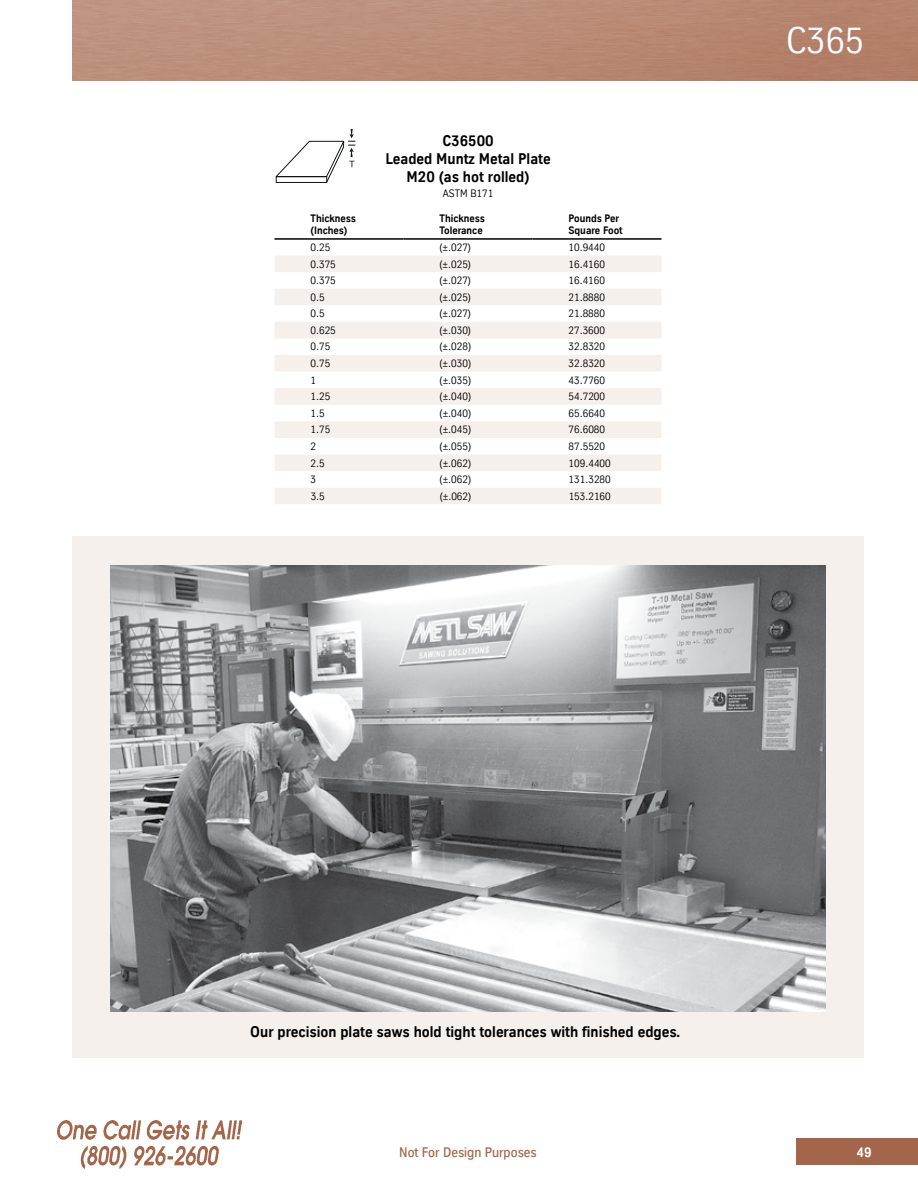
<style>
.page{position:relative;width:918px;height:1188px;background:#fff}
.page>*{position:absolute;margin:0;border:0;box-sizing:border-box;transform-origin:0 0}
.t1{font:36px "TK Type";color:#fff}
.t2{font:700 15px/18px "TK Type";color:#000;text-align:center}
.t3{font:500 13.5px "TK Type";color:#a4664a}
.t4{font:700 13.5px "TK Type";color:#fff}
.t5{font:10.5px "TK Type";color:#000}
.t6{font:700 10.5px/12px "TK Type";color:#000}
</style>
<div class="page">
<img style="left:72px;top:0;width:846px;height:80px">
<div style="left:796px;top:1138px;width:122px;height:28px;background:#a4664a"></div>
<img style="left:58px;top:1121px;width:183px;height:48px">
<div style="left:72px;top:536px;width:792px;height:522px;background:#f6f0ed"></div>
<svg style="left:275px;top:256px;width:386px;height:248px;fill:#f6f0ed"></svg>
<hr style="left:274px;top:238px;width:130px;height:2px;background:#000">
<hr style="left:404px;top:238px;width:128px;height:2px;background:#000">
<hr style="left:532px;top:238px;width:130px;height:2px;background:#000">
<svg style="left:275px;top:129px;width:80px;height:54px"></svg>
<img style="left:110px;top:566px;width:716px;height:446px">
<h2 class="t2" style="left:385px;top:132px;width:167px">C36500<br>Leaded Muntz Metal Plate<br>M20 (as hot rolled)</h2>
<p class="t5" style="left:443px;top:187px;width:52px">ASTM B171</p>
<p class="t6" style="left:310px;top:213px;width:47px">Thickness (Inches)</p>
<p class="t6" style="left:440px;top:213px;width:47px">Thickness<br>Tolerance</p>
<p class="t6" style="left:569px;top:213px;width:56px">Pounds Per<br>Square Foot</p>
<p class="t5" style="left:311px;top:241px;width:21px">0.25</p>
<p class="t5" style="left:440px;top:241px;width:33px">(±.027)</p>
<p class="t5" style="left:569px;top:241px;width:38px">10.9440</p>
<p class="t5" style="left:311px;top:258px;width:27px">0.375</p>
<p class="t5" style="left:440px;top:258px;width:33px">(±.025)</p>
<p class="t5" style="left:569px;top:258px;width:38px">16.4160</p>
<p class="t5" style="left:311px;top:275px;width:27px">0.375</p>
<p class="t5" style="left:440px;top:275px;width:33px">(±.027)</p>
<p class="t5" style="left:569px;top:275px;width:38px">16.4160</p>
<p class="t5" style="left:311px;top:291px;width:16px">0.5</p>
<p class="t5" style="left:440px;top:291px;width:33px">(±.025)</p>
<p class="t5" style="left:569px;top:291px;width:38px">21.8880</p>
<p class="t5" style="left:311px;top:308px;width:16px">0.5</p>
<p class="t5" style="left:440px;top:308px;width:33px">(±.027)</p>
<p class="t5" style="left:569px;top:308px;width:38px">21.8880</p>
<p class="t5" style="left:311px;top:324px;width:27px">0.625</p>
<p class="t5" style="left:440px;top:324px;width:33px">(±.030)</p>
<p class="t5" style="left:569px;top:324px;width:38px">27.3600</p>
<p class="t5" style="left:311px;top:341px;width:21px">0.75</p>
<p class="t5" style="left:440px;top:341px;width:33px">(±.028)</p>
<p class="t5" style="left:569px;top:341px;width:38px">32.8320</p>
<p class="t5" style="left:311px;top:358px;width:21px">0.75</p>
<p class="t5" style="left:440px;top:358px;width:33px">(±.030)</p>
<p class="t5" style="left:569px;top:358px;width:38px">32.8320</p>
<p class="t5" style="left:311px;top:374px;width:7px">1</p>
<p class="t5" style="left:440px;top:374px;width:33px">(±.035)</p>
<p class="t5" style="left:569px;top:374px;width:38px">43.7760</p>
<p class="t5" style="left:311px;top:391px;width:21px">1.25</p>
<p class="t5" style="left:440px;top:391px;width:33px">(±.040)</p>
<p class="t5" style="left:569px;top:391px;width:38px">54.7200</p>
<p class="t5" style="left:311px;top:407px;width:16px">1.5</p>
<p class="t5" style="left:440px;top:407px;width:33px">(±.040)</p>
<p class="t5" style="left:569px;top:407px;width:38px">65.6640</p>
<p class="t5" style="left:311px;top:424px;width:21px">1.75</p>
<p class="t5" style="left:440px;top:424px;width:33px">(±.045)</p>
<p class="t5" style="left:569px;top:424px;width:38px">76.6080</p>
<p class="t5" style="left:311px;top:440px;width:7px">2</p>
<p class="t5" style="left:440px;top:440px;width:33px">(±.055)</p>
<p class="t5" style="left:569px;top:440px;width:38px">87.5520</p>
<p class="t5" style="left:311px;top:457px;width:16px">2.5</p>
<p class="t5" style="left:440px;top:457px;width:33px">(±.062)</p>
<p class="t5" style="left:569px;top:457px;width:44px">109.4400</p>
<p class="t5" style="left:311px;top:474px;width:7px">3</p>
<p class="t5" style="left:440px;top:474px;width:33px">(±.062)</p>
<p class="t5" style="left:569px;top:474px;width:44px">131.3280</p>
<p class="t5" style="left:311px;top:490px;width:16px">3.5</p>
<p class="t5" style="left:440px;top:490px;width:33px">(±.062)</p>
<p class="t5" style="left:569px;top:490px;width:44px">153.2160</p>
<h1 class="t1" style="left:786px;top:20px;width:79px">C365</h1>
<h2 class="t2" style="left:250px;top:1023px;width:432px">Our precision plate saws hold tight tolerances with finished edges.</h2>
<p class="t3" style="left:399px;top:1145px;width:139px">Not For Design Purposes</p>
<p class="t4" style="left:856px;top:1145px;width:17px">49</p>
</div>
